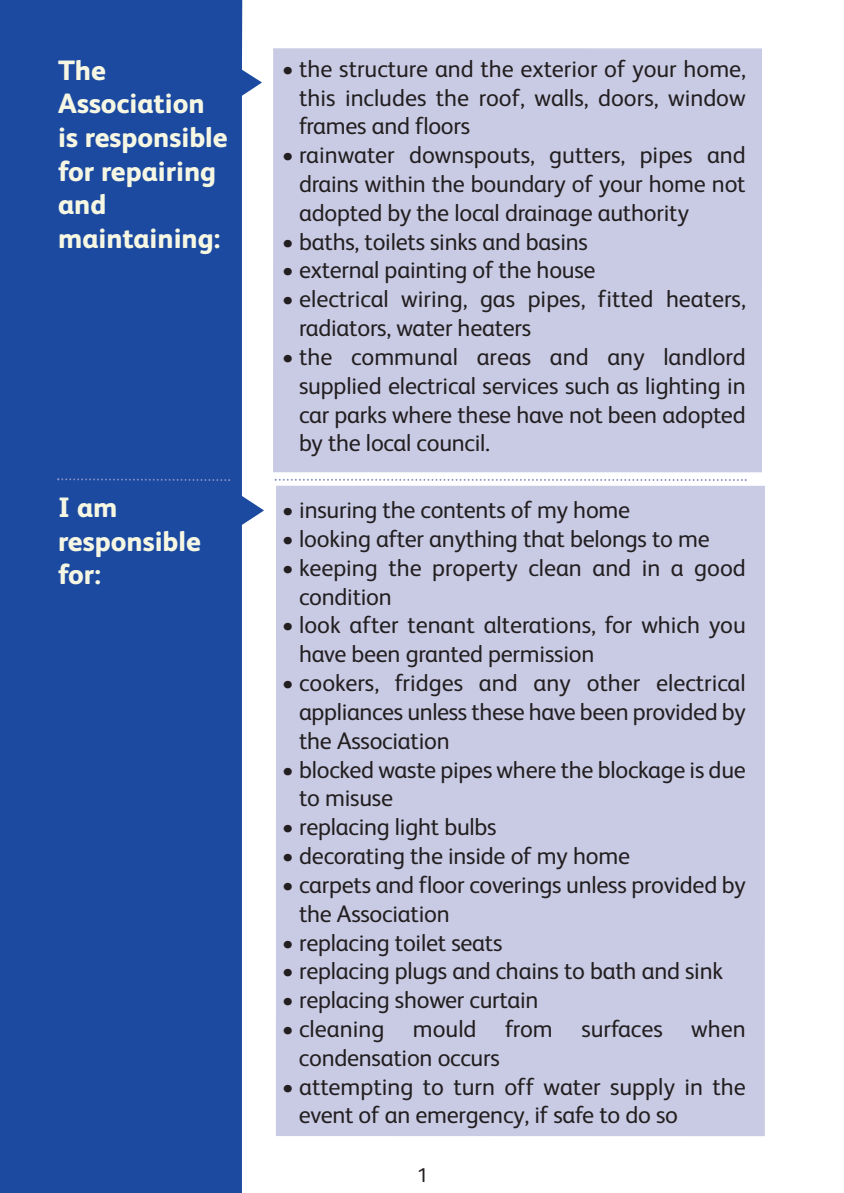
<style>
.page{position:relative;width:844px;height:1193px;background:#fff}
.page>*{position:absolute;margin:0;border:0;box-sizing:border-box;transform-origin:0 0}
.t1{font:800 28px/33.6px "FS Albert";color:#f6f7e3}
.t2{font:24px/28.8px "FS Albert";letter-spacing:-.01em;color:#231f20}
.t3{font:20px "FS Albert";color:#231f20}
</style>
<div class="page">
<div style="left:0;top:0;width:264px;height:1192px;background:#1c4aa0"></div>
<svg style="left:56px;top:477px;width:174px;height:5px"></svg>
<div style="left:273px;top:48px;width:488px;height:424px;background:#c9cbe5"></div>
<div style="left:276px;top:485px;width:488px;height:650px;background:#c9cbe5"></div>
<svg style="left:274px;top:478px;width:472px;height:3px"></svg>
<p class="t1" style="left:58px;top:56px;width:171px">The<br>Association is responsible for repairing and maintaining:</p>
<p class="t1" style="left:58px;top:493px;width:144px">I am responsible for:</p>
<p class="t2" style="left:299px;top:57px;width:448px;text-align:justify;text-indent:-17px">• the structure and the exterior of your home, this includes the roof, walls, doors, window frames and floors</p>
<p class="t2" style="left:299px;top:143px;width:448px;text-align:justify;text-indent:-17px">• rainwater downspouts, gutters, pipes and drains within the boundary of your home not adopted by the local drainage authority</p>
<p class="t2" style="left:282px;top:229px;width:307px">• baths, toilets sinks and basins</p>
<p class="t2" style="left:282px;top:258px;width:315px">• external painting of the house</p>
<p class="t2" style="left:299px;top:287px;width:448px;text-indent:-17px">• electrical wiring, gas pipes, fitted heaters, radiators, water heaters</p>
<p class="t2" style="left:299px;top:345px;width:448px;text-align:justify;text-indent:-17px">• the communal areas and any landlord supplied electrical services such as lighting in car parks where these have not been adopted by the local council.</p>
<p class="t2" style="left:282px;top:498px;width:350px">• insuring the contents of my home</p>
<p class="t2" style="left:282px;top:527px;width:429px">• looking after anything that belongs to me</p>
<p class="t2" style="left:299px;top:555px;width:448px;text-indent:-17px">• keeping the property clean and in a good condition</p>
<p class="t2" style="left:299px;top:613px;width:448px;text-indent:-17px">• look after tenant alterations, for which you have been granted permission</p>
<p class="t2" style="left:299px;top:671px;width:448px;text-align:justify;text-indent:-17px">• cookers, fridges and any other electrical appliances unless these have been provided by the Association</p>
<p class="t2" style="left:299px;top:757px;width:448px;text-indent:-17px">• blocked waste pipes where the blockage is due to misuse</p>
<p class="t2" style="left:282px;top:815px;width:216px">• replacing light bulbs</p>
<p class="t2" style="left:282px;top:843px;width:349px">• decorating the inside of my home</p>
<p class="t2" style="left:299px;top:872px;width:448px;text-indent:-17px">• carpets and floor coverings unless provided by the Association</p>
<p class="t2" style="left:282px;top:930px;width:222px">• replacing toilet seats</p>
<p class="t2" style="left:282px;top:959px;width:442px">• replacing plugs and chains to bath and sink</p>
<p class="t2" style="left:282px;top:987px;width:258px">• replacing shower curtain</p>
<p class="t2" style="left:299px;top:1016px;width:448px;text-indent:-17px">• cleaning mould from surfaces when condensation occurs</p>
<p class="t2" style="left:299px;top:1074px;width:448px;text-indent:-17px">• attempting to turn off water supply in the event of an emergency, if safe to do so</p>
<p class="t3" style="left:417px;top:1168px;width:12px">1</p>
</div>
